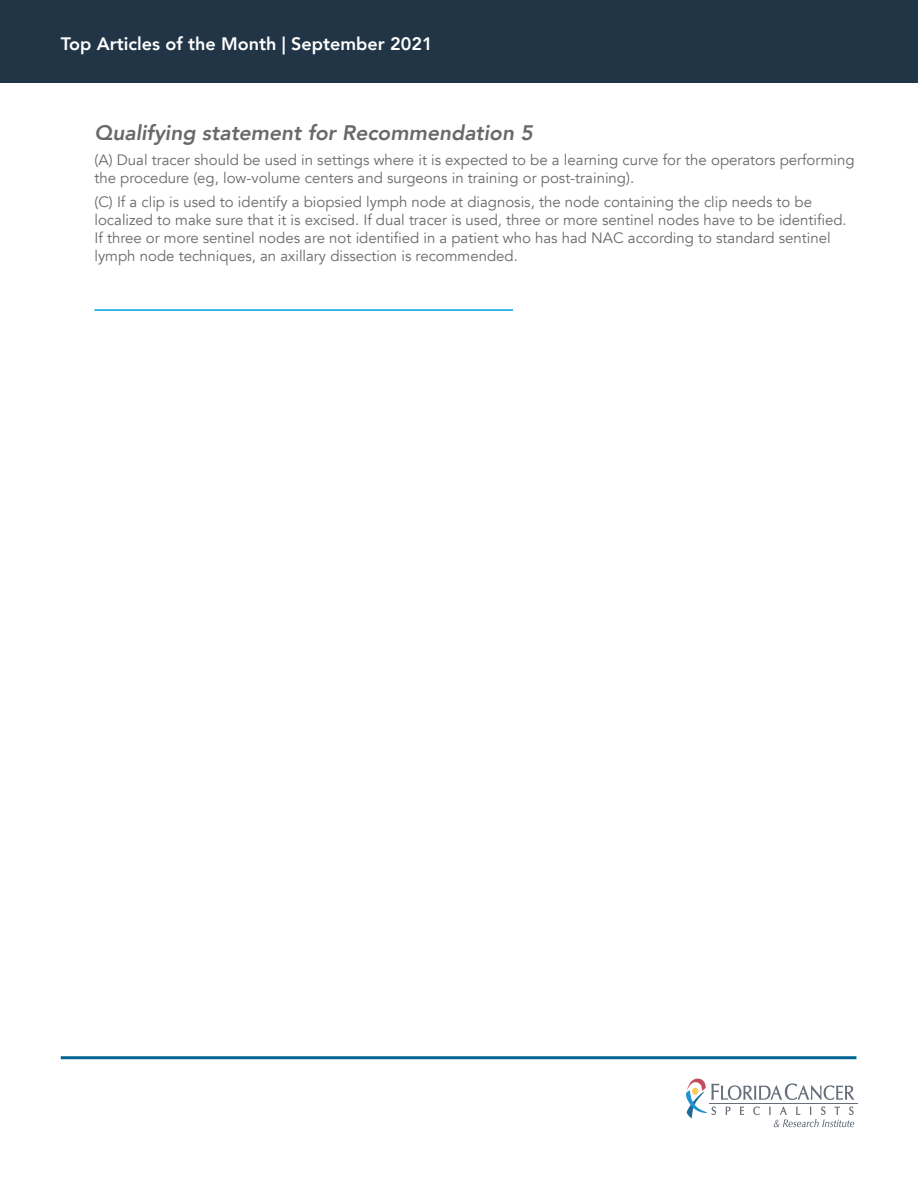
<style>
.page{position:relative;width:918px;height:1188px;background:#fff}
.page>*{position:absolute;margin:0;border:0;box-sizing:border-box;transform-origin:0 0}
.t1{font:italic 800 21px "Avenir";color:#69696c}
.t2{font:800 18px "Avenir";color:#fff}
.t3{font:15px/18px "Avenir";color:#69696c}
</style>
<div class="page">
<hr style="left:61px;top:1056px;width:795px;height:3px;background:#016494">
<div style="left:0;top:0;width:918px;height:82px;background:#213547"></div>
<hr style="left:709px;top:1103px;width:148px;height:1px;background:#666f79">
<svg style="left:686px;top:1079px;width:169px;height:48px"></svg>
<hr style="left:94px;top:309px;width:419px;height:2px;background:#00a0dd">
<p class="t2" style="left:61px;top:29px;width:373px">Top Articles of the Month | September 2021</p>
<h1 class="t1" style="left:94px;top:120px;width:440px">Qualifying statement for Recommendation 5</h1>
<p class="t3" style="left:94px;top:151px;width:762px">(A) Dual tracer should be used in settings where it is expected to be a learning curve for the operators performing the procedure (eg, low-volume centers and surgeons in training or post-training).</p>
<p class="t3" style="left:94px;top:193px;width:754px">(C) If a clip is used to identify a biopsied lymph node at diagnosis, the node containing the clip needs to be localized to make sure that it is excised. If dual tracer is used, three or more sentinel nodes have to be identified.<br>If three or more sentinel nodes are not identified in a patient who has had NAC according to standard sentinel lymph node techniques, an axillary dissection is recommended.</p>
</div>
